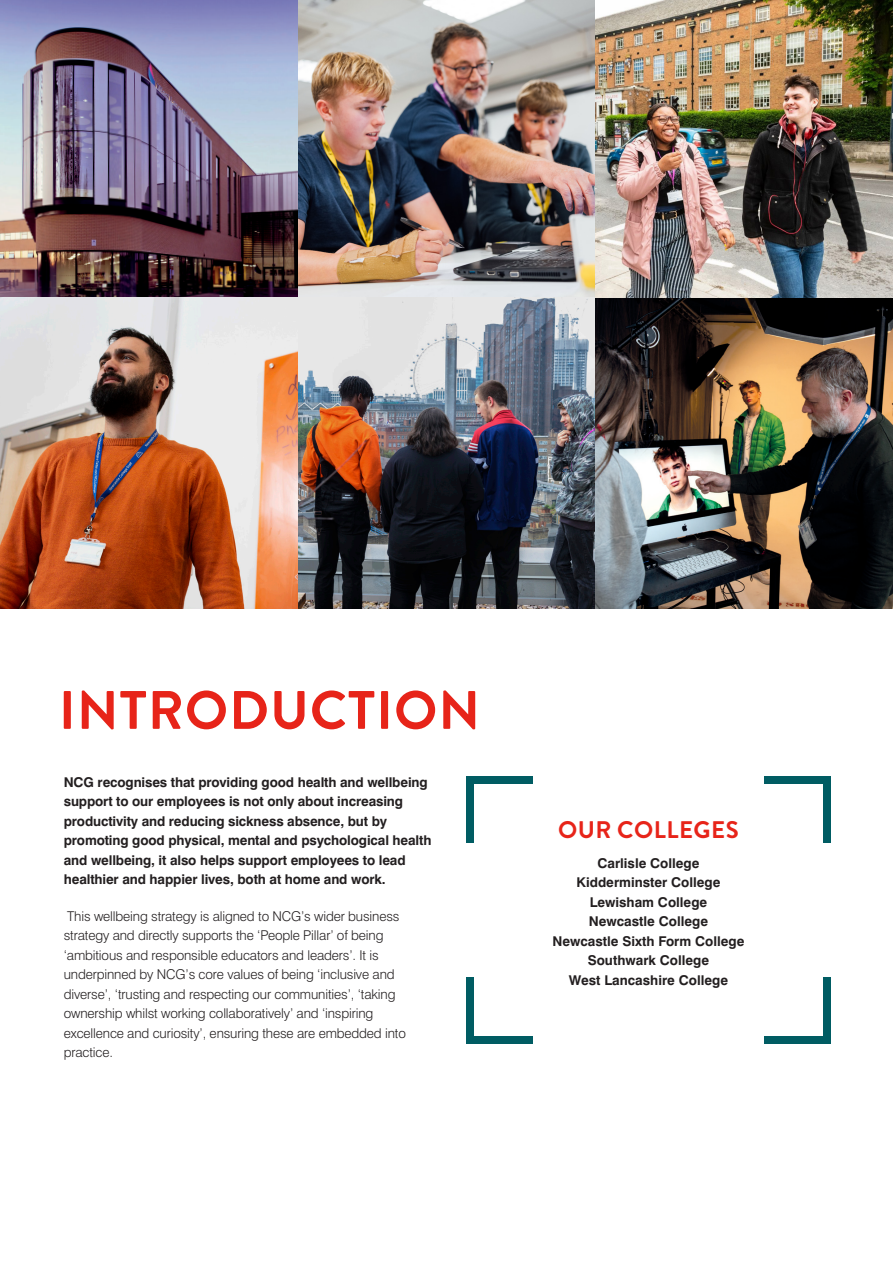
<style>
.page{position:relative;width:893px;height:1263px;background:#fff}
.page>*{position:absolute;margin:0;border:0;box-sizing:border-box;transform-origin:0 0}
.t1{font:700 54px "Brandon Grotesque";letter-spacing:.02em;color:#e72419}
.Header_01{font:700 24px "Brandon Grotesque";letter-spacing:.02em;color:#e72419}
.Text_01{font:700 13.5px/19.5px "Swiss 721 BT";letter-spacing:-.01em;color:#231f20}
.Text_01-2{font:300 13.5px/19.5px "Swiss 721 BT";letter-spacing:-.01em;color:#231f20}
</style>
<div class="page">
<img style="left:0;top:0;width:893px;height:608px">
<div style="left:466px;top:776px;width:8px;height:67px;background:#005c63"></div>
<div style="left:466px;top:776px;width:67px;height:8px;background:#005c63"></div>
<div style="left:764px;top:776px;width:67px;height:8px;background:#005c63"></div>
<div style="left:823px;top:776px;width:8px;height:67px;background:#005c63"></div>
<div style="left:466px;top:1036px;width:67px;height:8px;background:#005c63"></div>
<div style="left:466px;top:977px;width:8px;height:67px;background:#005c63"></div>
<div style="left:823px;top:977px;width:8px;height:67px;background:#005c63"></div>
<div style="left:764px;top:1036px;width:67px;height:8px;background:#005c63"></div>
<p class="t1" style="left:59px;top:672px;width:423px">INTRODUCTION</p>
<p class="Text_01" style="left:64px;top:772px;width:369px">NCG recognises that providing good health and wellbeing support to our employees is not only about increasing productivity and reducing sickness absence, but by promoting good physical, mental and psychological health and wellbeing, it also helps support employees to lead healthier and happier lives, both at home and work.</p>
<p class="Text_01-2" style="left:64px;top:906px;width:344px">This wellbeing strategy is aligned to NCG’s wider business strategy and directly supports the ‘People Pillar’ of being ‘ambitious and responsible educators and leaders’. It is underpinned by NCG’s core values of being ‘inclusive and diverse’, ‘trusting and respecting our communities’, ‘taking ownership whilst working collaboratively’ and ‘inspiring excellence and curiosity’, ensuring these are embedded into practice.</p>
<p class="Header_01" style="left:558px;top:812px;width:182px">OUR COLLEGES</p>
<p class="Text_01" style="left:552px;top:853px;width:193px;text-align:center">Carlisle College<br>Kidderminster College<br>Lewisham College<br>Newcastle College<br>Newcastle Sixth Form College<br>Southwark College<br>West Lancashire College</p>
</div>
